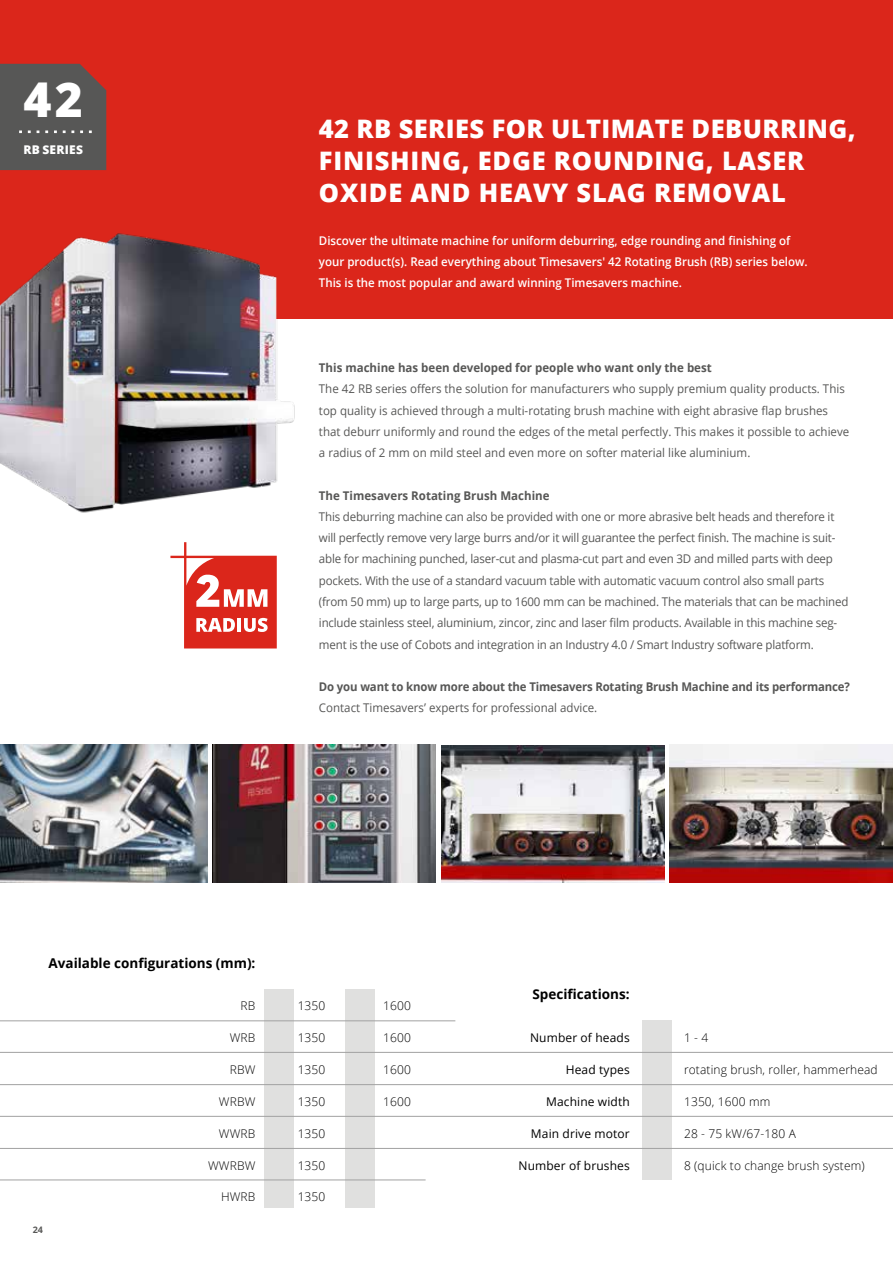
<style>
.page{position:relative;width:893px;height:1263px;background:#fff}
.page>*{position:absolute;margin:0;border:0;box-sizing:border-box;transform-origin:0 0}
.t1{font:800 48px "Open Sans";color:#fff}
.t2{font:800 25.5px/32px "Open Sans";letter-spacing:.03em;color:#fff}
.t3{font:700 13.5px "Open Sans";color:#000}
.t4{font:12px/21.3px "Open Sans";letter-spacing:-.015em;color:#575756;scale:.96 1}
.t5{font:600 12px/21.3px "Open Sans";color:#fff;scale:.96 1}
.t6{font:300 12px "Open Sans";letter-spacing:.01em;color:#000}
.t7{font:700 12px "Open Sans";color:#575756;scale:.96 1}
.t8{font:700 12px "Open Sans";color:#575756;scale:.95 1}
.t9{font:12px "Open Sans";letter-spacing:.01em;color:#000}
.t10{font:800 12px "Open Sans";letter-spacing:.02em;color:#fff}
.t11{font:700 9px "Open Sans";color:#575756}
</style>
<div class="page">
<div style="left:0;top:0;width:893px;height:319px;background:#db261b"></div>
<img style="left:670px;top:744px;width:223px;height:138px">
<img style="left:441px;top:745px;width:223px;height:137px">
<img style="left:213px;top:744px;width:223px;height:138px">
<img style="left:0;top:744px;width:207px;height:138px">
<div style="left:642px;top:1021px;width:30px;height:159px;background:#e0e0df"></div>
<div style="left:264px;top:989px;width:30px;height:219px;background:#e0e0df"></div>
<div style="left:345px;top:989px;width:30px;height:219px;background:#e0e0df"></div>
<hr style="left:0;top:1052px;width:893px;height:1px;background:#a1a1a1">
<hr style="left:0;top:1084px;width:893px;height:1px;background:#a1a1a1">
<hr style="left:0;top:1116px;width:893px;height:1px;background:#a1a1a1">
<hr style="left:0;top:1148px;width:893px;height:1px;background:#a1a1a1">
<hr style="left:0;top:1020px;width:455px;height:1px;background:#a1a1a1">
<hr style="left:0;top:1180px;width:426px;height:1px;background:#a1a1a1">
<svg style="left:170px;top:542px;width:107px;height:106px"></svg>
<div style="left:0;top:64px;width:106px;height:106px;background:#575756"></div>
<img style="left:0;top:233px;width:295px;height:280px">
<h1 class="t1" style="left:23px;top:63px;width:61px">42</h1>
<p class="t10" style="left:23px;top:140px;width:61px">RB SERIES</p>
<h2 class="t2" style="left:319px;top:112px;width:538px">42 RB SERIES FOR ULTIMATE DEBURRING,<br>FINISHING, EDGE ROUNDING, LASER<br>OXIDE AND HEAVY SLAG REMOVAL</h2>
<p class="t5" style="left:319px;top:229px;width:511px">Discover the ultimate machine for uniform deburring, edge rounding and finishing of your product(s). Read everything about Timesavers' 42 Rotating Brush (RB) series below.<br>This is the most popular and award winning Timesavers machine.</p>
<p class="t7" style="left:319px;top:359px;width:411px">This machine has been developed for people who want only the best</p>
<p class="t4" style="left:319px;top:378px;width:554px">The 42 RB series offers the solution for manufacturers who supply premium quality products. This top quality is achieved through a multi-rotating brush machine with eight abrasive flap brushes that deburr uniformly and round the edges of the metal perfectly. This makes it possible to achieve a radius of 2 mm on mild steel and even more on softer material like aluminium.</p>
<p class="t7" style="left:319px;top:487px;width:242px">The Timesavers Rotating Brush Machine</p>
<p class="t4" style="left:319px;top:506px;width:553px">This deburring machine can also be provided with one or more abrasive belt heads and therefore it will perfectly remove very large burrs and/or it will guarantee the perfect finish. The machine is suit&shy;able for machining punched, laser-cut and plasma-cut part and even 3D and milled parts with deep pockets. With the use of a standard vacuum table with automatic vacuum control also small parts (from 50 mm) up to large parts, up to 1600 mm can be machined. The materials that can be machined include stainless steel, aluminium, zincor, zinc and laser film products. Available in this machine seg&shy;ment is the use of Cobots and integration in an Industry 4.0 / Smart Industry software platform.</p>
<p class="t8" style="left:319px;top:678px;width:560px">Do you want to know more about the Timesavers Rotating Brush Machine and its performance?</p>
<p class="t4" style="left:319px;top:697px;width:292px">Contact Timesavers’ experts for professional advice.</p>
<p class="t3" style="left:49px;top:953px;width:208px">Available configurations (mm):</p>
<p class="t6" style="left:241px;top:997px;width:16px">RB</p>
<p class="t6" style="left:230px;top:1029px;width:27px">WRB</p>
<p class="t6" style="left:230px;top:1061px;width:27px">RBW</p>
<p class="t6" style="left:219px;top:1093px;width:38px">WRBW</p>
<p class="t6" style="left:219px;top:1125px;width:38px">WWRB</p>
<p class="t6" style="left:208px;top:1157px;width:49px">WWRBW</p>
<p class="t6" style="left:221px;top:1189px;width:36px">HWRB</p>
<p class="t11" style="left:33px;top:1224px;width:12px">24</p>
<p class="t6" style="left:298px;top:997px;width:29px">1350</p>
<p class="t6" style="left:298px;top:1029px;width:29px">1350</p>
<p class="t6" style="left:298px;top:1061px;width:29px">1350</p>
<p class="t6" style="left:298px;top:1093px;width:29px">1350</p>
<p class="t6" style="left:298px;top:1125px;width:29px">1350</p>
<p class="t6" style="left:298px;top:1157px;width:29px">1350</p>
<p class="t6" style="left:298px;top:1189px;width:29px">1350</p>
<p class="t6" style="left:383px;top:997px;width:29px">1600</p>
<p class="t6" style="left:383px;top:1029px;width:29px">1600</p>
<p class="t6" style="left:383px;top:1061px;width:29px">1600</p>
<p class="t6" style="left:383px;top:1093px;width:29px">1600</p>
<p class="t3" style="left:532px;top:985px;width:99px">Specifications:</p>
<p class="t9" style="left:530px;top:1029px;width:101px">Number of heads</p>
<p class="t9" style="left:566px;top:1061px;width:65px">Head types</p>
<p class="t9" style="left:546px;top:1093px;width:85px">Machine width</p>
<p class="t9" style="left:531px;top:1125px;width:100px">Main drive motor</p>
<p class="t9" style="left:518px;top:1157px;width:113px">Number of brushes</p>
<p class="t6" style="left:684px;top:1029px;width:26px">1 - 4</p>
<p class="t6" style="left:684px;top:1061px;width:195px">rotating brush, roller, hammerhead</p>
<p class="t6" style="left:684px;top:1093px;width:88px">1350, 1600 mm</p>
<p class="t6" style="left:684px;top:1125px;width:113px">28 - 75 kW/67-180 A</p>
<p class="t6" style="left:684px;top:1157px;width:182px">8 (quick to change brush system)</p>
</div>
